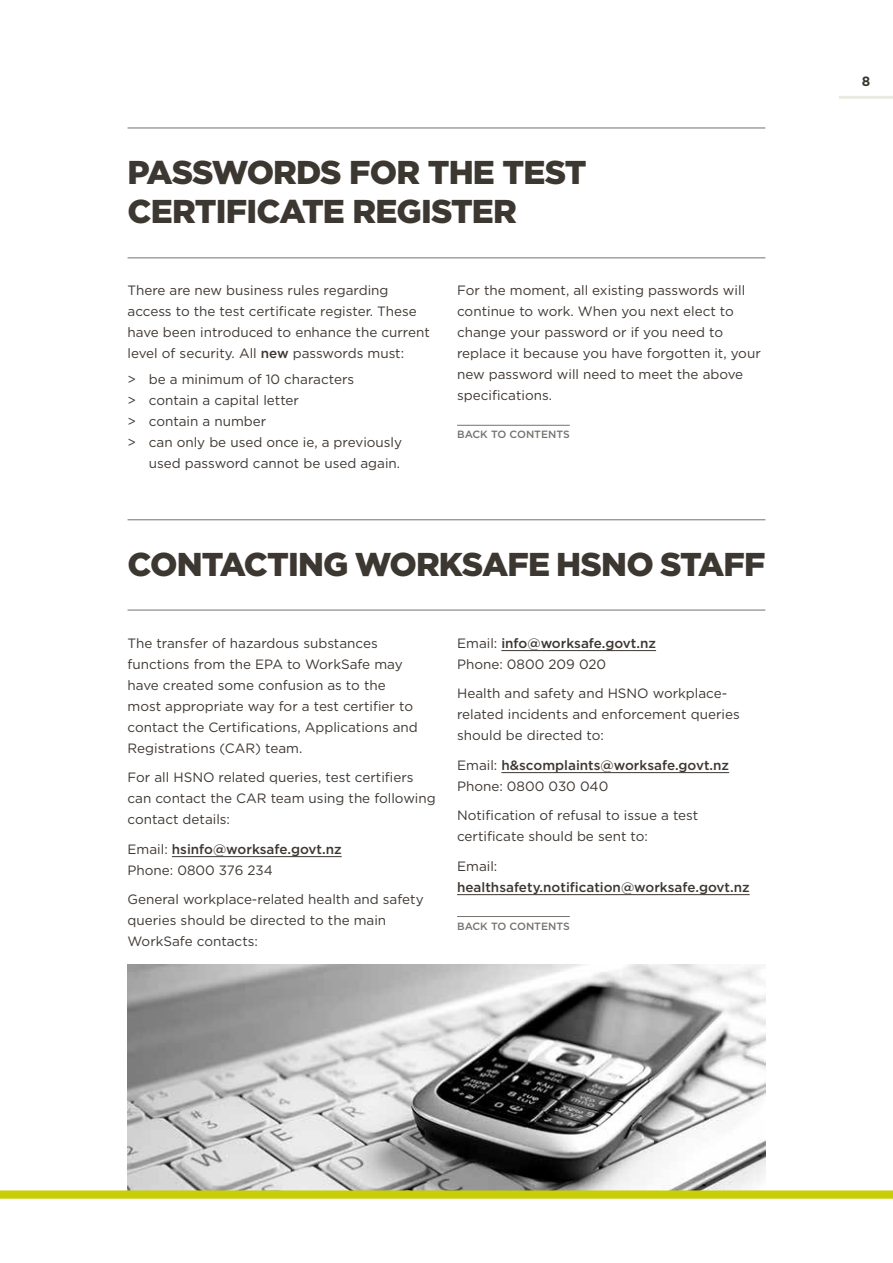
<style>
.page{position:relative;width:893px;height:1263px;background:#fff}
.page>*{position:absolute;margin:0;border:0;box-sizing:border-box;transform-origin:0 0}
.t1{font:900 33px/39.6px "Gotham";letter-spacing:-.025em;color:#3d3732}
.t2{font:13.5px/21px "Gotham";color:#3d3732}
.t3{font:500 13.5px/21px "Gotham";color:#3d3732}
.t4{font:700 13.5px "Gotham";color:#3d3732}
.t5{font:500 10.5px "Gotham";color:#75726f}
.s1{font-weight:500}
.s2{font-weight:400}
</style>
<div class="page">
<img style="left:128px;top:964px;width:637px;height:227px">
<hr style="left:839px;top:96px;width:54px;height:3px;background:#e8eae2">
<hr style="left:128px;top:127px;width:637px;height:1px;background:#75726f">
<hr style="left:128px;top:257px;width:637px;height:1px;background:#75726f">
<hr style="left:457px;top:425px;width:113px;height:1px;background:#75726f">
<hr style="left:128px;top:519px;width:637px;height:1px;background:#75726f">
<hr style="left:128px;top:610px;width:637px;height:1px;background:#75726f">
<hr style="left:172px;top:856px;width:170px;height:1px;background:#3d3732">
<hr style="left:501px;top:650px;width:155px;height:1px;background:#3d3732">
<hr style="left:501px;top:772px;width:228px;height:1px;background:#3d3732">
<hr style="left:457px;top:894px;width:293px;height:1px;background:#3d3732">
<hr style="left:457px;top:916px;width:113px;height:1px;background:#75726f">
<h1 class="t1" style="left:128px;top:152px;width:460px">PASSWORDS FOR THE TEST<br>CERTIFICATE REGISTER</h1>
<p class="t2" style="left:128px;top:280px;width:304px">There are new business rules regarding access to the test certificate register. These have been introduced to enhance the current level of security. All <span class="s1">new</span> passwords must:</p>
<p class="t2" style="left:128px;top:368px;width:228px">&gt; be a minimum of 10 characters</p>
<p class="t2" style="left:128px;top:389px;width:173px">&gt; contain a capital letter</p>
<p class="t2" style="left:128px;top:410px;width:140px">&gt; contain a number</p>
<p class="t2" style="left:128px;top:431px;width:276px">&gt; can only be used once ie, a previously</p>
<p class="t2" style="left:149px;top:452px;width:253px">used password cannot be used again.</p>
<p class="t2" style="left:457px;top:280px;width:305px">For the moment, all existing passwords will continue to work. When you next elect to change your password or if you need to replace it because you have forgotten it, your new password will need to meet the above specifications.</p>
<p class="t5" style="left:457px;top:428px;width:114px">BACK TO CONTENTS</p>
<h1 class="t1" style="left:128px;top:544px;width:639px">CONTACTING WORKSAFE HSNO STAFF</h1>
<p class="t2" style="left:128px;top:632px;width:292px">The transfer of hazardous substances functions from the EPA to WorkSafe may have created some confusion as to the most appropriate way for a test certifier to contact the Certifications, Applications and Registrations (CAR) team.</p>
<p class="t2" style="left:128px;top:766px;width:310px">For all HSNO related queries, test certifiers can contact the CAR team using the following contact details:</p>
<p class="t3" style="left:128px;top:838px;width:216px"><span class="s2">Email:</span> hsinfo@worksafe.govt.nz<br><span class="s2">Phone: 0800 376 234</span></p>
<p class="t2" style="left:128px;top:888px;width:298px">General workplace-related health and safety queries should be directed to the main<br>WorkSafe contacts:</p>
<p class="t2" style="left:457px;top:632px;width:200px">Email: <span class="s1">info@worksafe.govt.nz<br></span>Phone: 0800 209 020</p>
<p class="t2" style="left:457px;top:682px;width:284px">Health and safety and HSNO workplace&shy;related incidents and enforcement queries should be directed to:</p>
<p class="t3" style="left:457px;top:754px;width:274px"><span class="s2">Email:</span> h&amp;scomplaints@worksafe.govt.nz<br><span class="s2">Phone: 0800 030 040</span></p>
<p class="t2" style="left:457px;top:804px;width:243px">Notification of refusal to issue a test certificate should be sent to:</p>
<p class="t2" style="left:457px;top:855px;width:42px">Email:</p>
<p class="t3" style="left:457px;top:876px;width:294px">healthsafety.notification@worksafe.govt.nz</p>
<p class="t5" style="left:457px;top:919px;width:114px">BACK TO CONTENTS</p>
<p class="t4" style="left:862px;top:72px;width:10px">8</p>
</div>
